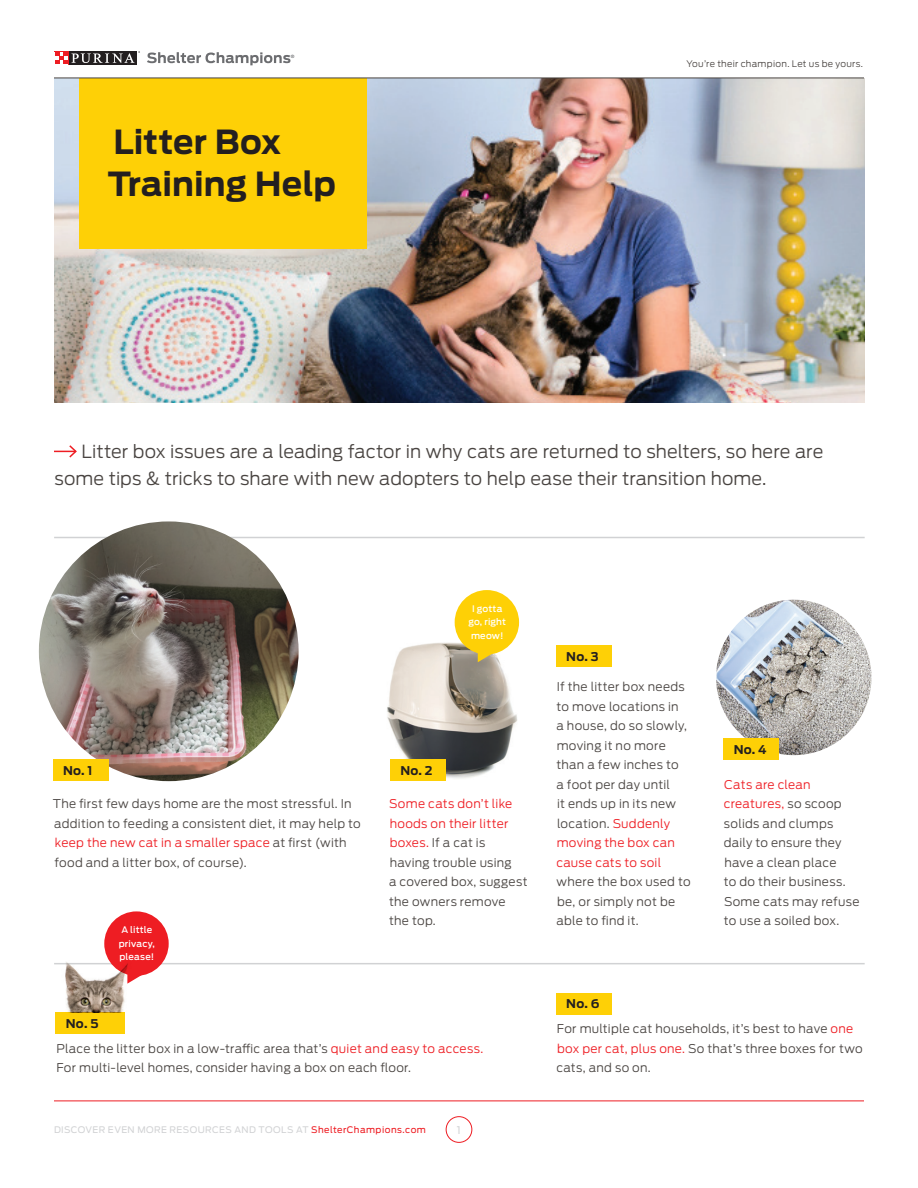
<style>
.page{position:relative;width:918px;height:1188px;background:#fff}
.page>*{position:absolute;margin:0;border:0;box-sizing:border-box;transform-origin:0 0}
.t1{font:700 33px/42px "Antenna";color:#231f20}
.t2{font:300 18px/27px "Antenna";color:#494441}
.t3{font:300 12px/19.5px "Antenna";letter-spacing:.02em;color:#494441}
.t4{font:700 12px "Antenna";letter-spacing:.02em;color:#231f20}
.t5{font:10.5px "Antenna";color:#d1d2d4}
.t6{font:9px "Antenna";letter-spacing:.045em;color:#d1d2d4}
.t7{font:500 9px/13.5px "Antenna";letter-spacing:.02em;color:#fff;text-align:center}
.t8{font:300 9px "Antenna";letter-spacing:.03em;color:#494441}
.t9{font:700 4.5px "Helvetica Neue";color:#6c6d70}
.s1{color:#ee1d23}
</style>
<div class="page">
<hr style="left:54px;top:1101px;width:810px;height:1px;background:#ee1d23">
<div style="left:446px;top:1116px;width:26px;height:27px;border:1px solid #ee1d23;border-radius:50%"></div>
<hr style="left:54px;top:963px;width:811px;height:1px;background:#d1d2d4">
<img style="left:387px;top:636px;width:130px;height:143px">
<img style="left:54px;top:78px;width:811px;height:325px">
<div style="left:79px;top:78px;width:288px;height:170px;background:#fed006"></div>
<svg style="left:54px;top:445px;width:23px;height:13px"></svg>
<hr style="left:54px;top:537px;width:811px;height:1px;background:#d1d2d4">
<img style="left:716px;top:600px;width:156px;height:155px;border-radius:78px">
<img style="left:39px;top:521px;width:260px;height:260px;border-radius:130px">
<div style="left:53px;top:760px;width:55px;height:21px;background:#fed006"></div>
<div style="left:390px;top:760px;width:56px;height:21px;background:#fed006"></div>
<div style="left:556px;top:646px;width:56px;height:21px;background:#fed006"></div>
<div style="left:724px;top:738px;width:55px;height:22px;background:#fed006"></div>
<div style="left:56px;top:1012px;width:69px;height:22px;background:#fed006"></div>
<div style="left:556px;top:993px;width:56px;height:21px;background:#fed006"></div>
<div style="left:455px;top:590px;width:64px;height:64px;background:#fed006;border-radius:50%"></div>
<svg style="left:478px;top:653px;width:19px;height:9px"></svg>
<div style="left:104px;top:911px;width:65px;height:65px;background:#ee1d23;border-radius:50%"></div>
<svg style="left:136px;top:974px;width:10px;height:5px"></svg>
<img style="left:54px;top:948px;width:82px;height:64px">
<hr style="left:54px;top:78px;width:810px;height:1px;background:#494441">
<div style="left:69px;top:51px;width:68px;height:14px;background:#231f20"></div>
<svg style="left:55px;top:51px;width:85px;height:13px"></svg>
<svg style="left:147px;top:52px;width:143px;height:13px"></svg>
<p class="t9" style="left:291px;top:54px;width:5px">®</p>
<h1 class="t1" style="left:108px;top:121px;width:230px">Litter Box<br>Training Help</h1>
<p class="t8" style="left:686px;top:58px;width:178px">You’re their champion. Let us be yours.</p>
<h2 class="t2" style="left:54px;top:438px;width:771px;text-indent:27px">Litter box issues are a leading factor in why cats are returned to shelters, so here are some tips &amp; tricks to share with new adopters to help ease their transition home.</h2>
<p class="t7" style="left:468px;top:602px;width:39px">I gotta go, right meow!</p>
<p class="t4" style="left:63px;top:763px;width:31px">No. 1</p>
<p class="t4" style="left:400px;top:763px;width:34px">No. 2</p>
<p class="t3" style="left:53px;top:794px;width:309px">The first few days home are the most stressful. In addition to feeding a consistent diet, it may help to <span class="s1">keep the new cat in a smaller space</span> at first (with food and a litter box, of course).</p>
<p class="t7" style="left:119px;top:923px;width:38px">A little privacy, please!</p>
<p class="t4" style="left:66px;top:1016px;width:34px">No. 5</p>
<p class="t3" style="left:389px;top:794px;width:140px"><span class="s1">Some cats don’t like hoods on their litter boxes.</span> If a cat is having trouble using<br>a covered box, suggest the owners remove the top.</p>
<p class="t3" style="left:56px;top:1039px;width:428px">Place the litter box in a low-traffic area that’s <span class="s1">quiet and easy to access.<br></span>For multi-level homes, consider having a box on each floor.</p>
<p class="t6" style="left:54px;top:1124px;width:373px">DISCOVER EVEN MORE RESOURCES AND TOOLS AT <span class="s1">ShelterChampions.com</span></p>
<p class="t5" style="left:457px;top:1124px;width:6px">1</p>
<p class="t4" style="left:566px;top:649px;width:34px">No. 3</p>
<p class="t3" style="left:556px;top:677px;width:132px">If the litter box needs to move locations in a house, do so slowly, moving it no more than a few inches to a foot per day until<br>it ends up in its new location. <span class="s1">Suddenly moving the box can cause cats to soil</span></p>
<p class="t3" style="left:556px;top:872px;width:136px">where the box used to be, or simply not be able to find it.</p>
<p class="t4" style="left:566px;top:997px;width:35px">No. 6</p>
<p class="t4" style="left:734px;top:742px;width:35px">No. 4</p>
<p class="t3" style="left:724px;top:775px;width:137px"><span class="s1">Cats are clean creatures,</span> so scoop solids and clumps daily to ensure they have a clean place<br>to do their business.<br>Some cats may refuse to use a soiled box.</p>
<p class="t3" style="left:556px;top:1019px;width:308px">For multiple cat households, it’s best to have <span class="s1">one box per cat, plus one.</span> So that’s three boxes for two cats, and so on.</p>
</div>
